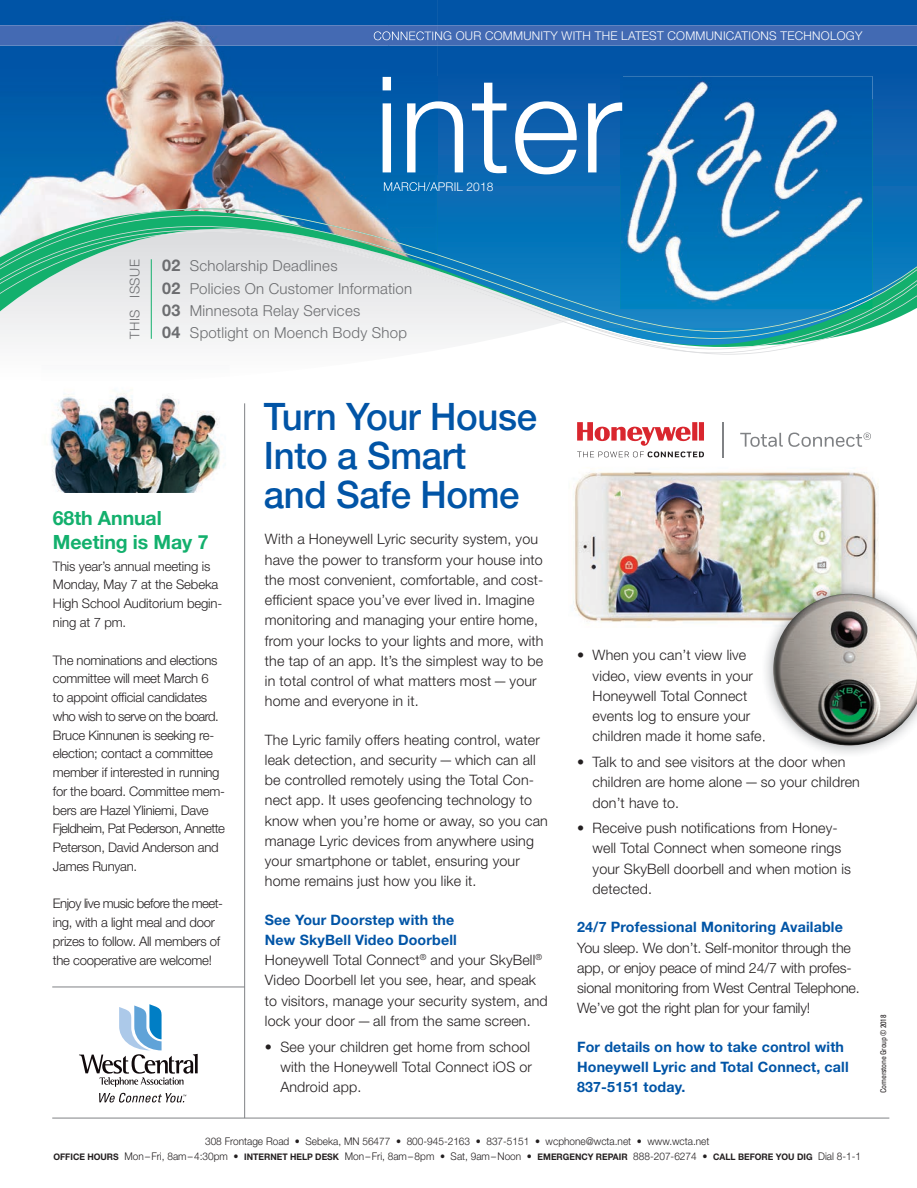
<style>
.page{position:relative;width:917px;height:1188px;background:#fff}
.page>*{position:absolute;margin:0;border:0;box-sizing:border-box;transform-origin:0 0}
.t1{font:300 133.8px "Helvetica Neue";color:#fff}
.t2{font:500 37.65px/39px "Helvetica Neue";letter-spacing:-.01em;color:#0154a6}
.t3{font:700 19.5px/24px "Helvetica Neue";letter-spacing:-.005em;color:#13b06d}
.t4{font:300 15px/22.4px "Helvetica Neue";letter-spacing:.015em;color:#6c6d70}
.t5{font:300 14.25px/20.2px "Helvetica Neue";letter-spacing:.01em;color:#231f20}
.t6{font:300 14.25px/20.2px "Helvetica Neue";letter-spacing:-.01em;color:#231f20}
.t7{font:700 14.25px/20.2px "Helvetica Neue";letter-spacing:.01em;color:#0154a6}
.t8{font:300 13.2px/18.8px "Helvetica Neue";letter-spacing:-.02em;color:#231f20}
.t9{font:300 13.2px "Helvetica Neue";letter-spacing:.04em;color:#6c6d70}
.t10{font:300 12px "Helvetica Neue";letter-spacing:.02em;color:#fff}
.t11{font:300 10.5px/15px "Helvetica Neue";color:#231f20;text-align:center;scale:.96 1}
.t12{font:condensed 7.8px "Univers";letter-spacing:-.03em;color:#231f20}
.s1{font-weight:700;font-size:16.05px}
.s2{font-weight:700;color:#0154a6}
.s3{font-weight:700;font-size:9px}
</style>
<div class="page">
<svg style="left:437px;top:0;width:480px;height:208px"></svg>
<svg style="left:437px;top:25px;width:480px;height:20px"></svg>
<div style="left:437px;top:31px;width:425px;height:9px;background:#426ab3"></div>
<img style="left:0;top:0;width:388px;height:208px">
<div style="left:388px;top:0;width:49px;height:77px;background:#0054a6"></div>
<img style="left:388px;top:174px;width:49px;height:34px">
<img style="left:0;top:25px;width:437px;height:20px">
<img style="left:374px;top:31px;width:63px;height:9px">
<img style="left:383px;top:77px;width:54px;height:97px">
<img style="left:384px;top:182px;width:53px;height:9px">
<svg style="left:0;top:208px;width:917px;height:7px"></svg>
<svg style="left:0;top:215px;width:917px;height:11px"></svg>
<svg style="left:4px;top:226px;width:913px;height:4px"></svg>
<svg style="left:0;top:231px;width:917px;height:124px"></svg>
<hr style="left:244px;top:403px;width:1px;height:715px;background:#808285">
<hr style="left:52px;top:986px;width:193px;height:1px;background:#808285">
<hr style="left:52px;top:1117px;width:837px;height:1px;background:#808285">
<svg style="left:79px;top:1004px;width:119px;height:82px"></svg>
<svg style="left:99px;top:1093px;width:87px;height:9px"></svg>
<hr style="left:151px;top:259px;width:1px;height:80px;background:#13b06d">
<img style="left:620px;top:76px;width:252px;height:233px">
<img style="left:620px;top:77px;width:2px;height:97px">
<img style="left:836px;top:293px;width:36px;height:16px">
<img style="left:848px;top:298px;width:24px;height:11px">
<img style="left:573px;top:472px;width:306px;height:150px">
<svg style="left:577px;top:422px;width:127px;height:35px"></svg>
<hr style="left:722px;top:422px;width:2px;height:35px;background:#808285">
<svg style="left:740px;top:432px;width:131px;height:15px"></svg>
<img style="left:763px;top:592px;width:121px;height:162px">
<img style="left:762px;top:583px;width:118px;height:44px">
<svg style="left:763px;top:731px;width:3px;height:10px"></svg>
<img style="left:773px;top:594px;width:144px;height:151px">
<img style="left:50px;top:393px;width:170px;height:100px">
<p class="t10" style="left:373px;top:29px;width:491px">CONNECTING OUR COMMUNITY WITH THE LATEST COMMUNICATIONS TECHNOLOGY</p>
<h1 class="t1" style="left:374px;top:43px;width:249px">inter</h1>
<p class="t10" style="left:383px;top:179px;width:112px">MARCH/APRIL 2018</p>
<p class="t9" style="left:127px;top:339px;width:81px;rotate:-90deg">THIS ISSUE</p>
<p class="t4" style="left:162px;top:254px;width:252px"><span class="s1">02</span> Scholarship Deadlines<br><span class="s1">02</span> Policies On Customer Information<br><span class="s1">03</span> Minnesota Relay Services<br><span class="s1">04</span> Spotlight on Moench Body Shop</p>
<h3 class="t3" style="left:53px;top:505px;width:157px">68th Annual<br>Meeting is May 7</h3>
<p class="t8" style="left:53px;top:556px;width:171px">This year’s annual meeting is<br>Monday, May 7 at the Sebeka<br>High School Auditorium begin&shy;ning at 7 pm.</p>
<p class="t8" style="left:53px;top:650px;width:174px">The nominations and elections committee will meet March 6<br>to appoint official candidates who wish to serve on the board.<br>Bruce Kinnunen is seeking re&shy;election; contact a committee member if interested in running for the board. Committee mem&shy;bers are Hazel Yliniemi, Dave<br>Fjeldheim, Pat Pederson, Annette<br>Peterson, David Anderson and<br>James Runyan.</p>
<p class="t8" style="left:53px;top:894px;width:172px">Enjoy live music before the meet&shy;ing, with a light meal and door prizes to follow. All members of the cooperative are welcome!</p>
<h2 class="t2" style="left:264px;top:396px;width:275px">Turn Your House<br>Into a Smart and Safe Home</h2>
<p class="t5" style="left:265px;top:529px;width:280px">With a Honeywell Lyric security system, you have the power to transform your house into the most convenient, comfortable, and cost&shy;efficient space you’ve ever lived in. Imagine monitoring and managing your entire home, from your locks to your lights and more, with the tap of an app. It’s the simplest way to be in total control of what matters most — your home and everyone in it.</p>
<p class="t5" style="left:265px;top:729px;width:284px">The Lyric family offers heating control, water leak detection, and security — which can all be controlled remotely using the Total Con&shy;nect app. It uses geofencing technology to know when you’re home or away, so you can manage Lyric devices from anywhere using your smartphone or tablet, ensuring your home remains just how you like it.</p>
<p class="t5" style="left:265px;top:909px;width:284px"><span class="s2">See Your Doorstep with the<br>New SkyBell Video Doorbell<br></span>Honeywell Total Connect<sup>®</sup> and your SkyBell<sup>® </sup>Video Doorbell let you see, hear, and speak to visitors, manage your security system, and lock your door — all from the same screen.</p>
<p class="t5" style="left:280px;top:1036px;width:253px;text-indent:-15px">• See your children get home from school with the Honeywell Total Connect iOS or<br>Android app.</p>
<p class="t5" style="left:593px;top:645px;width:175px;text-indent:-15px">• When you can’t view live video, view events in your<br>Honeywell Total Connect events log to ensure your children made it home safe.</p>
<p class="t5" style="left:593px;top:751px;width:269px;text-indent:-15px">• Talk to and see visitors at the door when children are home alone — so your children don’t have to.</p>
<p class="t5" style="left:593px;top:817px;width:260px;text-indent:-15px">• Receive push notifications from Honey&shy;well Total Connect when someone rings your SkyBell doorbell and when motion is detected.</p>
<p class="t7" style="left:577px;top:916px;width:267px">24/7 Professional Monitoring Available</p>
<p class="t6" style="left:577px;top:937px;width:284px">You sleep. We don’t. Self-monitor through the app, or enjoy peace of mind 24/7 with profes&shy;sional monitoring from West Central Telephone.<br>We’ve got the right plan for your family!</p>
<p class="t7" style="left:577px;top:1036px;width:273px">For details on how to take control with<br>Honeywell Lyric and Total Connect, call<br>837-5151 today.</p>
<p class="t11" style="left:53px;top:1133px;width:843px">308 Frontage Road • Sebeka, MN 56477 • 800-945-2163 • 837-5151 • wcphone@wcta.net • www.wcta.net<br><span class="s3">OFFICE HOURS</span> Mon–Fri, 8am–4:30pm • <span class="s3">INTERNET HELP DESK</span> Mon–Fri, 8am–8pm • Sat, 9am–Noon • <span class="s3">EMERGENCY REPAIR</span> 888-207-6274 • <span class="s3">CALL BEFORE YOU DIG</span> Dial 8-1-1</p>
<p class="t12" style="left:878px;top:1093px;width:80px;rotate:-90deg">Cornerstone Group © 2018</p>
</div>
